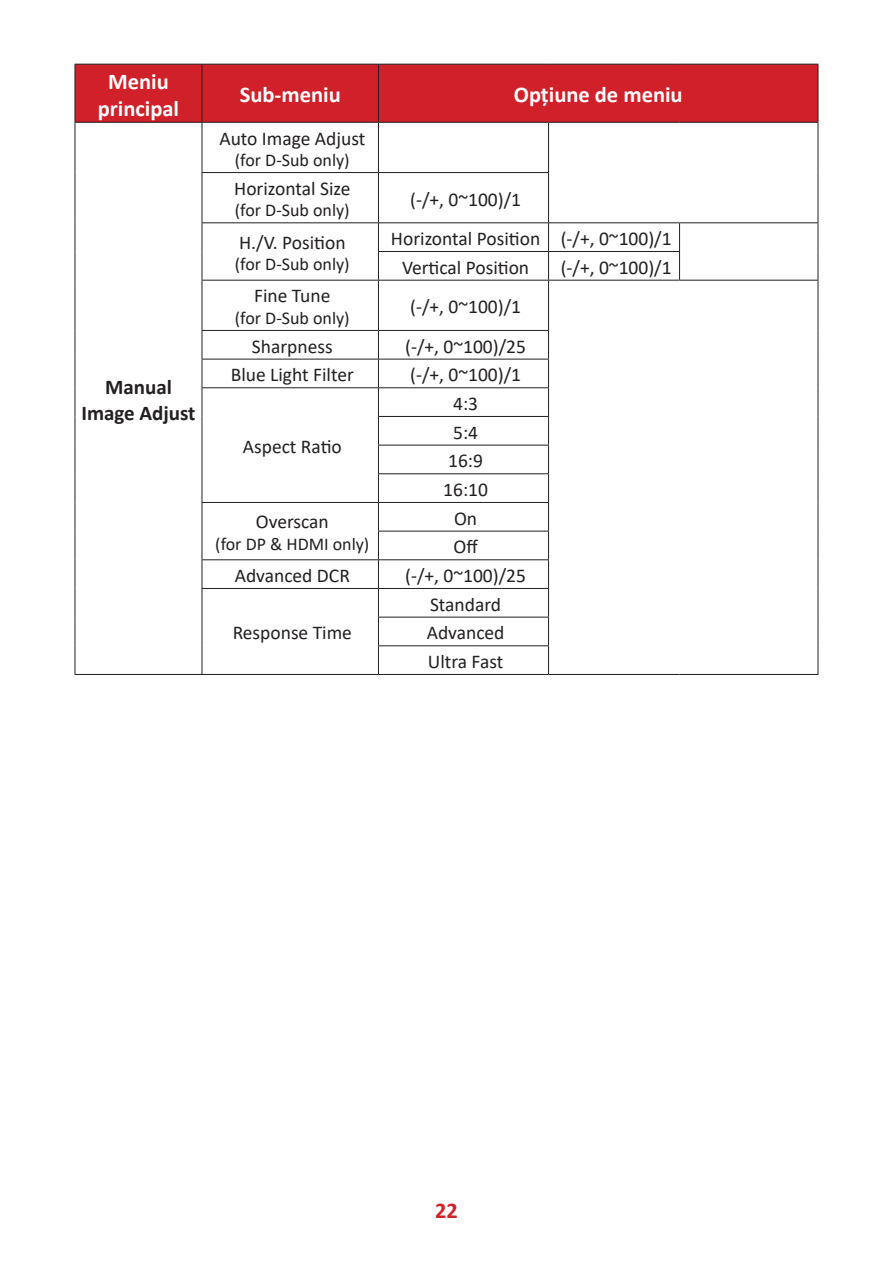
<style>
.page{position:relative;width:893px;height:1263px;background:#fff}
.page>*{position:absolute;margin:0;border:0;box-sizing:border-box;transform-origin:0 0}
.t1{font:700 22.5px/27px "Calibri";color:#fff;text-align:center}
.t2{font:700 22.5px "Calibri";color:#d1232a}
.t3{font:700 21px/25.2px "Calibri";color:#231f20;text-align:center}
.t4{font:19.5px/28.7px "Calibri";color:#231f20}
.t5{font:18px "Calibri";color:#231f20}
</style>
<div class="page">
<div style="left:76px;top:65px;width:742px;height:57px;background:#d02029"></div>
<hr style="left:75px;top:123px;width:1px;height:50px;background:#231f20">
<hr style="left:75px;top:173px;width:1px;height:50px;background:#231f20">
<svg style="left:75px;top:223px;width:1px;height:57px"></svg>
<hr style="left:75px;top:280px;width:1px;height:50px;background:#231f20">
<svg style="left:75px;top:330px;width:1px;height:344px"></svg>
<hr style="left:818px;top:123px;width:1px;height:50px;background:#231f20">
<hr style="left:818px;top:173px;width:1px;height:49px;background:#231f20">
<hr style="left:549px;top:222px;width:131px;height:1px;background:#231f20">
<hr style="left:680px;top:222px;width:138px;height:1px;background:#231f20">
<hr style="left:549px;top:251px;width:131px;height:1px;background:#231f20">
<svg style="left:679px;top:223px;width:1px;height:57px"></svg>
<svg style="left:818px;top:223px;width:1px;height:57px"></svg>
<hr style="left:549px;top:280px;width:131px;height:1px;background:#231f20">
<hr style="left:680px;top:280px;width:138px;height:1px;background:#231f20">
<hr style="left:818px;top:281px;width:1px;height:49px;background:#231f20">
<svg style="left:818px;top:330px;width:1px;height:344px"></svg>
<hr style="left:202px;top:123px;width:1px;height:49px;background:#231f20">
<hr style="left:378px;top:123px;width:1px;height:49px;background:#231f20">
<hr style="left:548px;top:123px;width:1px;height:49px;background:#231f20">
<hr style="left:202px;top:172px;width:176px;height:1px;background:#231f20">
<hr style="left:202px;top:173px;width:1px;height:49px;background:#231f20">
<hr style="left:378px;top:172px;width:171px;height:1px;background:#231f20">
<hr style="left:378px;top:173px;width:1px;height:49px;background:#231f20">
<hr style="left:548px;top:173px;width:1px;height:49px;background:#231f20">
<hr style="left:202px;top:222px;width:176px;height:1px;background:#231f20">
<hr style="left:378px;top:222px;width:171px;height:1px;background:#231f20">
<svg style="left:202px;top:223px;width:1px;height:57px"></svg>
<hr style="left:378px;top:251px;width:171px;height:1px;background:#231f20">
<svg style="left:378px;top:223px;width:1px;height:57px"></svg>
<svg style="left:548px;top:223px;width:1px;height:57px"></svg>
<hr style="left:202px;top:280px;width:176px;height:1px;background:#231f20">
<hr style="left:202px;top:281px;width:1px;height:49px;background:#231f20">
<hr style="left:378px;top:280px;width:171px;height:1px;background:#231f20">
<hr style="left:378px;top:281px;width:1px;height:49px;background:#231f20">
<hr style="left:548px;top:281px;width:1px;height:49px;background:#231f20">
<hr style="left:202px;top:330px;width:176px;height:1px;background:#231f20">
<hr style="left:378px;top:330px;width:171px;height:1px;background:#231f20">
<hr style="left:202px;top:359px;width:176px;height:1px;background:#231f20">
<hr style="left:378px;top:359px;width:171px;height:1px;background:#231f20">
<hr style="left:202px;top:387px;width:176px;height:1px;background:#231f20">
<hr style="left:378px;top:387px;width:171px;height:1px;background:#231f20">
<hr style="left:378px;top:416px;width:171px;height:1px;background:#231f20">
<hr style="left:378px;top:445px;width:171px;height:1px;background:#231f20">
<hr style="left:378px;top:473px;width:171px;height:1px;background:#231f20">
<hr style="left:202px;top:502px;width:176px;height:1px;background:#231f20">
<hr style="left:378px;top:502px;width:171px;height:1px;background:#231f20">
<hr style="left:378px;top:531px;width:171px;height:1px;background:#231f20">
<hr style="left:202px;top:559px;width:176px;height:1px;background:#231f20">
<hr style="left:378px;top:559px;width:171px;height:1px;background:#231f20">
<hr style="left:202px;top:588px;width:176px;height:1px;background:#231f20">
<svg style="left:202px;top:331px;width:1px;height:343px"></svg>
<hr style="left:378px;top:588px;width:171px;height:1px;background:#231f20">
<hr style="left:378px;top:617px;width:171px;height:1px;background:#231f20">
<hr style="left:378px;top:645px;width:171px;height:1px;background:#231f20">
<svg style="left:378px;top:331px;width:1px;height:343px"></svg>
<svg style="left:548px;top:331px;width:1px;height:343px"></svg>
<hr style="left:75px;top:674px;width:127px;height:1px;background:#231f20">
<hr style="left:202px;top:674px;width:176px;height:1px;background:#231f20">
<hr style="left:378px;top:674px;width:171px;height:1px;background:#231f20">
<hr style="left:549px;top:674px;width:131px;height:1px;background:#231f20">
<hr style="left:680px;top:674px;width:138px;height:1px;background:#231f20">
<hr style="left:75px;top:64px;width:127px;height:1px;background:#231f20">
<hr style="left:75px;top:65px;width:1px;height:57px;background:#231f20">
<hr style="left:202px;top:64px;width:176px;height:1px;background:#231f20">
<hr style="left:202px;top:65px;width:1px;height:57px;background:#231f20">
<hr style="left:378px;top:64px;width:171px;height:1px;background:#231f20">
<hr style="left:378px;top:65px;width:1px;height:57px;background:#231f20">
<hr style="left:549px;top:64px;width:131px;height:1px;background:#231f20">
<hr style="left:680px;top:64px;width:138px;height:1px;background:#231f20">
<hr style="left:818px;top:65px;width:1px;height:57px;background:#231f20">
<hr style="left:75px;top:122px;width:127px;height:1px;background:#231f20">
<hr style="left:202px;top:122px;width:176px;height:1px;background:#231f20">
<hr style="left:378px;top:122px;width:171px;height:1px;background:#231f20">
<hr style="left:549px;top:122px;width:131px;height:1px;background:#231f20">
<hr style="left:680px;top:122px;width:138px;height:1px;background:#231f20">
<p class="t1" style="left:98px;top:68px;width:83px">Meniu principal</p>
<p class="t3" style="left:81px;top:374px;width:116px">Manual<br>Image Adjust</p>
<p class="t1" style="left:240px;top:81px;width:103px">Sub-meniu</p>
<p class="t1" style="left:514px;top:81px;width:170px">Opțiune de meniu</p>
<p class="t4" style="left:219px;top:123px;width:147px">Auto Image Adjust</p>
<p class="t5" style="left:235px;top:148px;width:116px">(for D-Sub only)</p>
<p class="t4" style="left:234px;top:174px;width:118px">Horizontal Size</p>
<p class="t5" style="left:235px;top:198px;width:116px">(for D-Sub only)</p>
<p class="t4" style="left:239px;top:227px;width:108px">H./V. Position</p>
<p class="t5" style="left:235px;top:252px;width:116px">(for D-Sub only)</p>
<p class="t4" style="left:254px;top:281px;width:78px">Fine Tune</p>
<p class="t5" style="left:235px;top:306px;width:116px">(for D-Sub only)</p>
<p class="t4" style="left:410px;top:184px;width:112px">(-/+, 0~100)/1</p>
<p class="t4" style="left:402px;top:224px;width:271px;text-indent:-11px">Horizontal Position (-/+, 0~100)/1<br>Vertical Position</p>
<p class="t4" style="left:561px;top:252px;width:112px">(-/+, 0~100)/1</p>
<p class="t4" style="left:410px;top:292px;width:112px">(-/+, 0~100)/1</p>
<p class="t4" style="left:252px;top:331px;width:82px">Sharpness</p>
<p class="t4" style="left:405px;top:331px;width:122px">(-/+, 0~100)/25</p>
<p class="t4" style="left:231px;top:360px;width:125px">Blue Light Filter</p>
<p class="t4" style="left:410px;top:360px;width:112px">(-/+, 0~100)/1</p>
<p class="t4" style="left:243px;top:432px;width:100px">Aspect Ratio</p>
<p class="t4" style="left:256px;top:507px;width:74px">Overscan</p>
<p class="t5" style="left:215px;top:531px;width:156px">(for DP &amp; HDMI only)</p>
<p class="t4" style="left:443px;top:389px;width:46px;text-align:center">4:3<br>5:4<br>16:9<br>16:10</p>
<p class="t4" style="left:453px;top:503px;width:26px">On<br>Off</p>
<p class="t4" style="left:235px;top:561px;width:117px">Advanced DCR</p>
<p class="t4" style="left:405px;top:561px;width:122px">(-/+, 0~100)/25</p>
<p class="t4" style="left:233px;top:618px;width:121px">Response Time</p>
<p class="t4" style="left:427px;top:589px;width:79px">Standard<br>Advanced<br>Ultra Fast</p>
<p class="t2" style="left:435px;top:1194px;width:24px">22</p>
</div>
